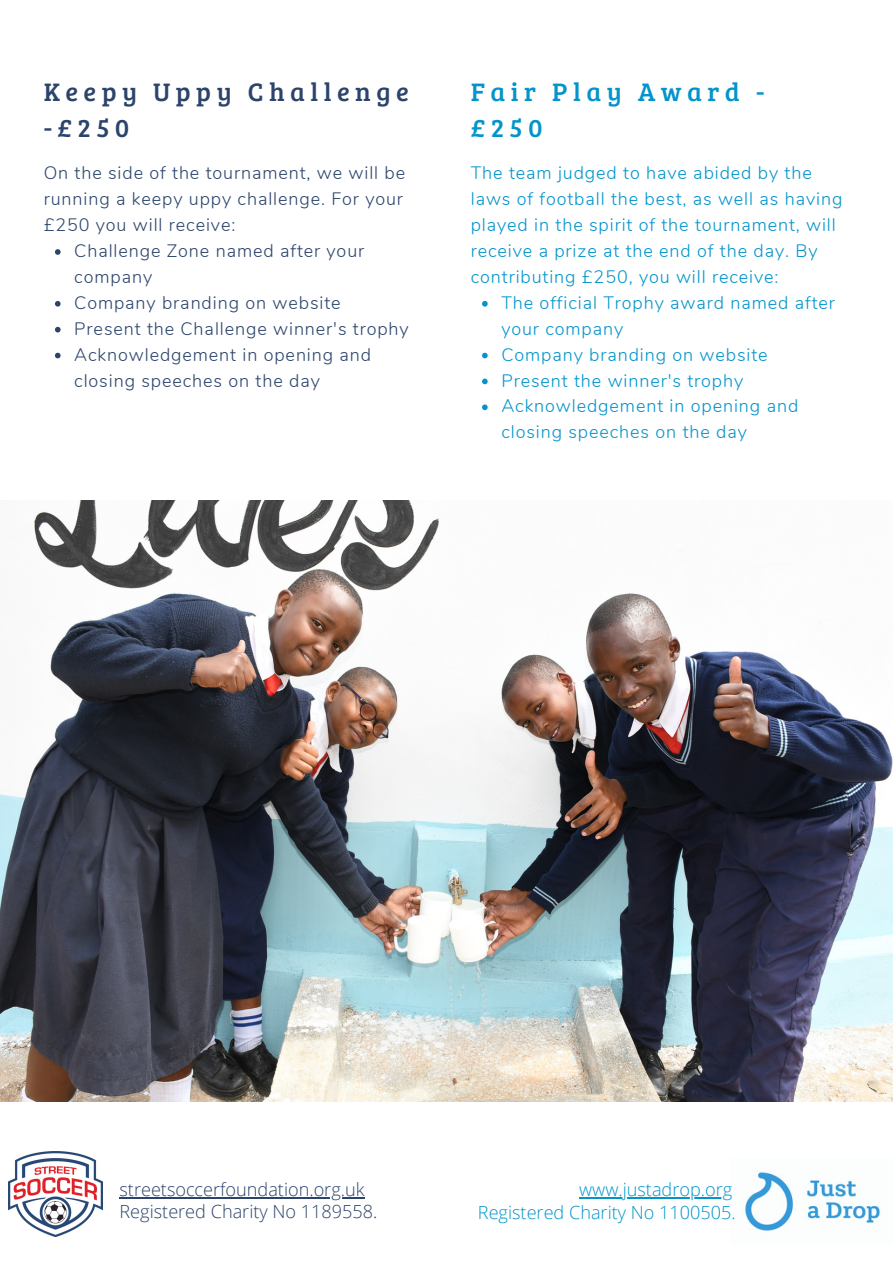
<style>
.page{position:relative;width:893px;height:1264px;background:#fff}
.page>*{position:absolute;margin:0;border:0;box-sizing:border-box;transform-origin:0 0}
.t1{font:26.1px/36px "Bree Serif";letter-spacing:.21em;color:#2c446b}
.t2{font:26.1px/36px "Bree Serif";letter-spacing:.21em;color:#0394cb}
.t3{font:300 18.15px "Open Sans";color:#2c446b}
.t4{font:300 18.15px "Open Sans";color:#0394cb}
.t5{font:300 18px/25.8px "Nunito";letter-spacing:.05em;color:#0394cb}
.t6{font:300 18px/25.8px "Nunito";letter-spacing:.05em;color:#2c446b}
</style>
<div class="page">
<img style="left:745px;top:1172px;width:135px;height:59px">
<img style="left:9px;top:1151px;width:93px;height:85px">
<svg style="left:55px;top:249px;width:6px;height:6px"></svg>
<svg style="left:55px;top:301px;width:6px;height:5px"></svg>
<svg style="left:55px;top:327px;width:6px;height:5px"></svg>
<svg style="left:55px;top:353px;width:6px;height:5px"></svg>
<svg style="left:482px;top:301px;width:5px;height:5px"></svg>
<svg style="left:482px;top:353px;width:5px;height:5px"></svg>
<svg style="left:482px;top:378px;width:5px;height:6px"></svg>
<svg style="left:482px;top:404px;width:5px;height:6px"></svg>
<img style="left:0;top:501px;width:892px;height:600px">
<hr style="left:579px;top:1197px;width:153px;height:1px;background:#0394cb">
<hr style="left:119px;top:1197px;width:245px;height:1px;background:#2c446b">
<p class="t1" style="left:44px;top:73px;width:366px">Keepy Uppy Challenge -£250</p>
<p class="t2" style="left:471px;top:73px;width:295px">Fair Play Award - £250</p>
<p class="t6" style="left:44px;top:160px;width:363px">On the side of the tournament, we will be running a keepy uppy challenge. For your £250 you will receive:</p>
<p class="t6" style="left:74px;top:238px;width:291px">Challenge Zone named after your company</p>
<p class="t6" style="left:74px;top:290px;width:268px">Company branding on website</p>
<p class="t6" style="left:74px;top:316px;width:336px">Present the Challenge winner's trophy</p>
<h1 class="t6" style="left:74px;top:342px;width:298px">Acknowledgement in opening and closing speeches on the day</h1>
<p class="t5" style="left:471px;top:160px;width:373px">The team judged to have abided by the laws of football the best, as well as having played in the spirit of the tournament, will receive a prize at the end of the day. By contributing £250, you will receive:</p>
<p class="t5" style="left:501px;top:290px;width:335px">The official Trophy award named after your company</p>
<p class="t5" style="left:501px;top:342px;width:268px">Company branding on website</p>
<p class="t5" style="left:501px;top:367px;width:243px">Present the winner's trophy</p>
<p class="t5" style="left:501px;top:393px;width:298px">Acknowledgement in opening and closing speeches on the day</p>
<p class="t3" style="left:119px;top:1176px;width:246px">streetsoccerfoundation.org.uk</p>
<p class="t4" style="left:579px;top:1176px;width:154px">www.justadrop.org</p>
<p class="t3" style="left:119px;top:1198px;width:259px">Registered Charity No 1189558.</p>
<p class="t4" style="left:478px;top:1199px;width:259px">Registered Charity No 1100505.</p>
</div>
